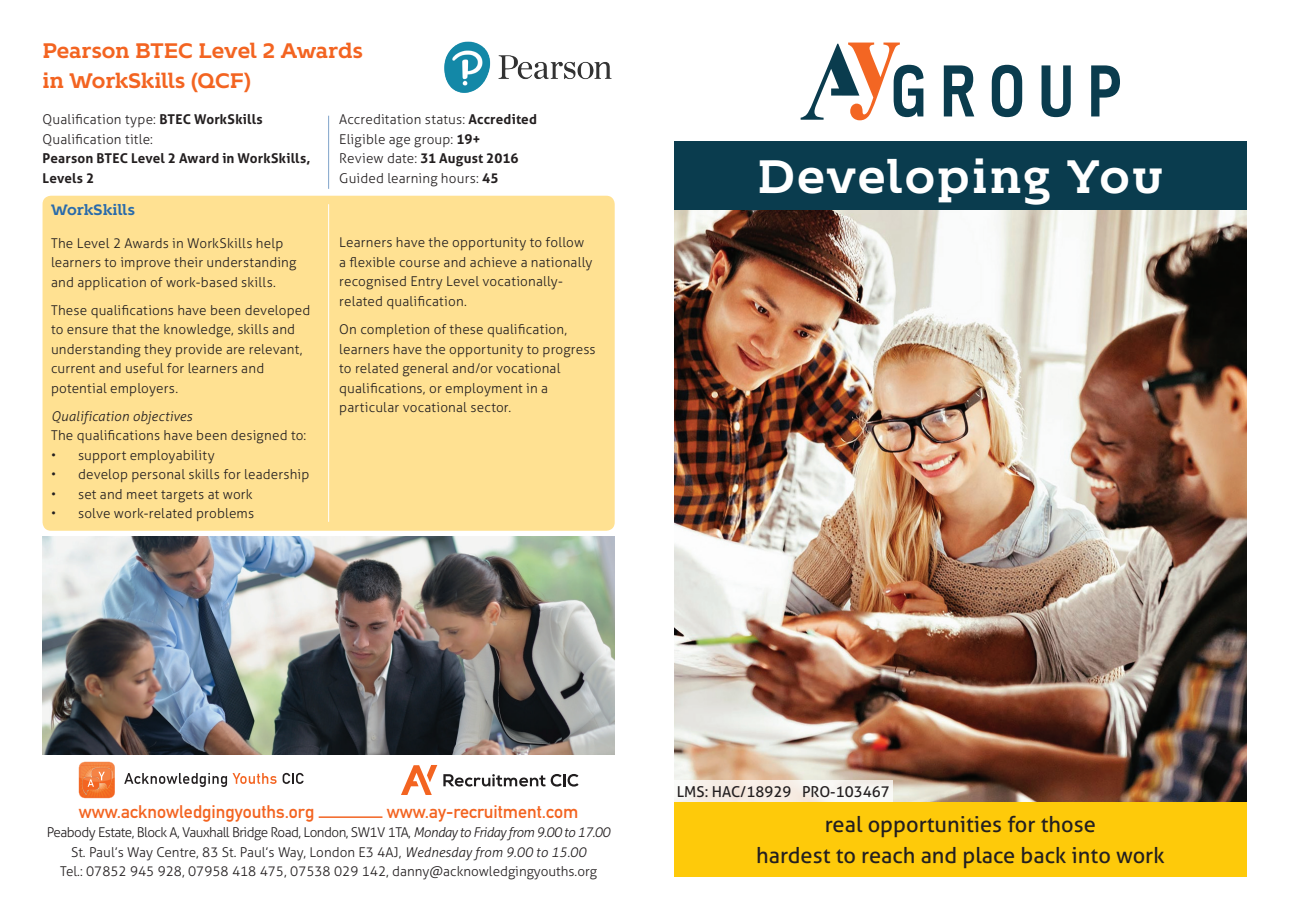
<style>
.page{position:relative;width:1289px;height:919px;background:#fff}
.page>*{position:absolute;margin:0;border:0;box-sizing:border-box;transform-origin:0 0}
.t1{font:700 46.8px "Kontrapunkt Bob";letter-spacing:.04em;color:#fff}
.t2{font:21.75px/31.2px "Aller";color:#231f20;text-align:center}
.t3{font:700 21px/30px "Kontrapunkt Bob";letter-spacing:-.005em;color:#f36421}
.t4{font:18px "DIN Mittelschrift Std";color:#f36421}
.t5{font:15px "Aller";color:#231f20}
.t6{font:700 15px "Kontrapunkt Bob";color:#296bab}
.t7{font:300 13.5px/19.5px "Aller";letter-spacing:.01em;color:#231f20}
.t8{font:700 13.5px/19.5px "Aller";letter-spacing:.01em;color:#231f20}
.t9{font:italic 300 13.5px "Aller";letter-spacing:.01em;color:#231f20}
.s1{font-weight:700}
.s2{font-style:italic}
</style>
<div class="page">
<img style="left:43px;top:536px;width:571px;height:218px">
<img style="left:674px;top:210px;width:572px;height:592px">
<div style="left:674px;top:141px;width:572px;height:69px;background:#0a3c4e"></div>
<svg style="left:800px;top:43px;width:319px;height:77px"></svg>
<div style="left:674px;top:802px;width:572px;height:74px;background:#feca0a"></div>
<svg style="left:79px;top:761px;width:36px;height:37px"></svg>
<svg style="left:124px;top:773px;width:152px;height:14px"></svg>
<svg style="left:282px;top:772px;width:22px;height:11px"></svg>
<svg style="left:401px;top:765px;width:36px;height:29px"></svg>
<svg style="left:443px;top:774px;width:135px;height:12px"></svg>
<hr style="left:319px;top:816px;width:63px;height:1px;background:#f36421">
<div style="left:43px;top:196px;width:571px;height:334px;background:#ffe192;border-radius:9px"></div>
<img style="left:444px;top:41px;width:168px;height:52px">
<hr style="left:328px;top:204px;width:1px;height:317px;background:#fff">
<hr style="left:328px;top:116px;width:1px;height:73px;background:#7fa3ca">
<svg style="left:674px;top:780px;width:218px;height:22px;fill:#f7efe8"></svg>
<h3 class="t3" style="left:43px;top:36px;width:322px">Pearson BTEC Level 2 Awards in WorkSkills (QCF)</h3>
<p class="t7" style="left:43px;top:110px;width:222px">Qualification type: <span class="s1">BTEC WorkSkills<br></span>Qualification title:</p>
<p class="t8" style="left:43px;top:149px;width:269px">Pearson BTEC Level 2 Award in WorkSkills,<br>Levels 2</p>
<p class="t7" style="left:339px;top:110px;width:199px">Accreditation status: <span class="s1">Accredited<br></span>Eligible age group: <span class="s1">19+<br></span>Review date: <span class="s1">31 August 2016<br></span>Guided learning hours: <span class="s1">45</span></p>
<p class="t6" style="left:51px;top:201px;width:85px">WorkSkills</p>
<p class="t7" style="left:51px;top:233px;width:247px">The Level 2 Awards in WorkSkills help learners to improve their understanding and application of work-based skills.</p>
<p class="t7" style="left:51px;top:300px;width:261px">These qualifications have been developed to ensure that the knowledge, skills and understanding they provide are relevant, current and useful for learners and potential employers.</p>
<p class="t9" style="left:51px;top:407px;width:143px">Qualification objectives</p>
<p class="t7" style="left:51px;top:425px;width:257px">The qualifications have been designed to:</p>
<p class="t7" style="left:51px;top:445px;width:165px">• support employability</p>
<p class="t7" style="left:51px;top:464px;width:260px">• develop personal skills for leadership</p>
<p class="t7" style="left:51px;top:484px;width:203px">• set and meet targets at work</p>
<p class="t7" style="left:51px;top:503px;width:204px">• solve work-related problems</p>
<p class="t7" style="left:339px;top:233px;width:255px">Learners have the opportunity to follow a flexible course and achieve a nationally recognised Entry Level vocationally&shy;related qualification.</p>
<p class="t7" style="left:339px;top:319px;width:258px">On completion of these qualification, learners have the opportunity to progress to related general and/or vocational qualifications, or employment in a particular vocational sector.</p>
<h1 class="t1" style="left:757px;top:150px;width:408px">Developing You</h1>
<h3 class="t4" style="left:79px;top:801px;width:237px">www.acknowledgingyouths.org</h3>
<h3 class="t4" style="left:387px;top:801px;width:193px">www.ay-recruitment.com</h3>
<p class="t7" style="left:47px;top:822px;width:565px;text-align:center">Peabody Estate, Block A, Vauxhall Bridge Road, London, SW1V 1TA, <span class="s2">Monday to Friday from 9.00 to 17.00<br></span>St. Paul’s Way Centre, 83 St. Paul’s Way, London E3 4AJ, <span class="s2">Wednesday from 9.00 to 15.00<br></span>Tel.: 07852 945 928, 07958 418 475, 07538 029 142, danny@acknowledgingyouths.org</p>
<p class="t5" style="left:676px;top:782px;width:214px">LMS: HAC/18929 PRO-103467</p>
<h2 class="t2" style="left:756px;top:808px;width:410px">real opportunities for those<br>hardest to reach and place back into work</h2>
</div>
